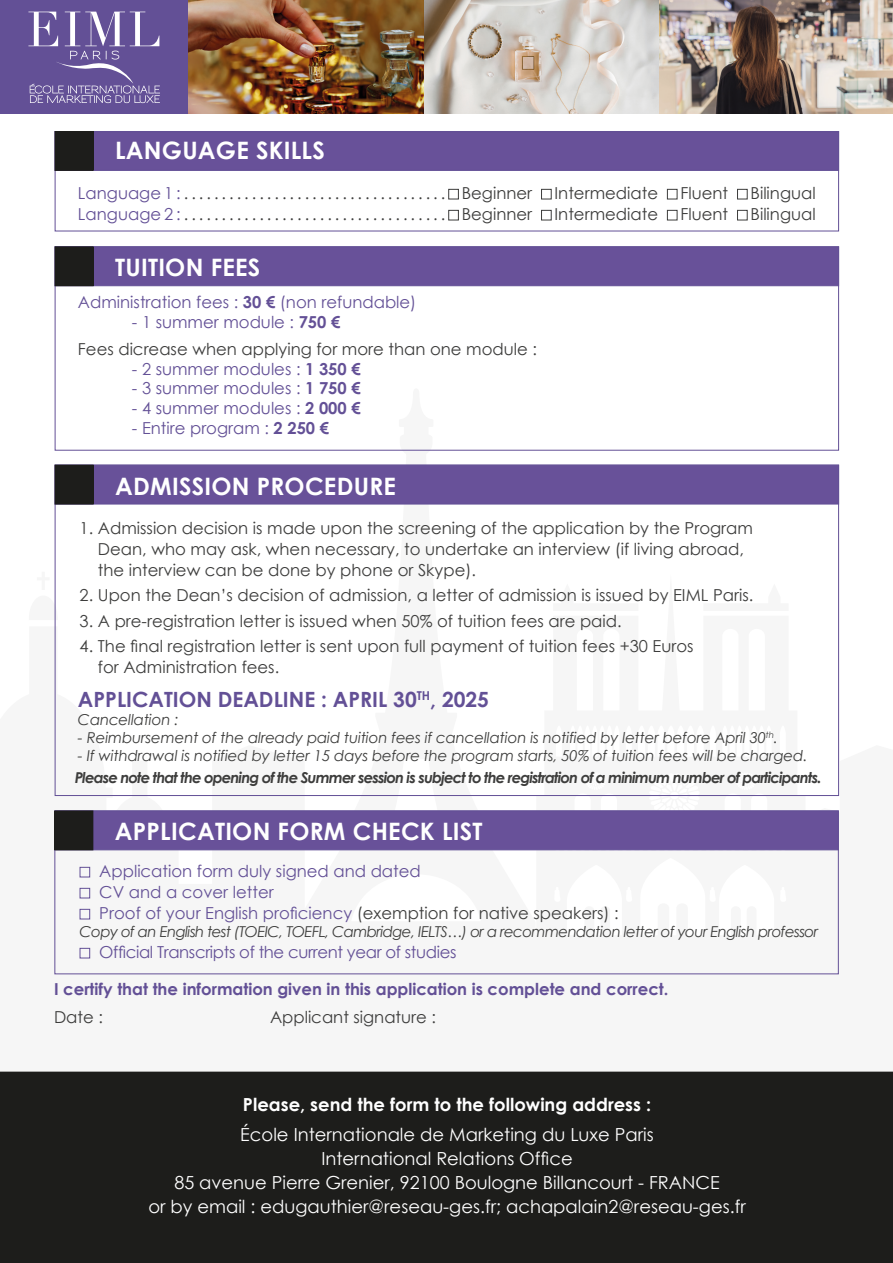
<style>
.page{position:relative;width:893px;height:1263px;background:#fff}
.page>*{position:absolute;margin:0;border:0;box-sizing:border-box;transform-origin:0 0}
.t1{font:700 24px "Century Gothic";letter-spacing:.01em;color:#fff}
.t2{font:700 21px "Century Gothic";color:#635096}
.t3{font:18px/24px "Century Gothic";color:#fff;text-align:center}
.t4{font:700 18px "Century Gothic";color:#fff}
.t5{font:16.5px/21px "Century Gothic";color:#3d3d3c}
.t6{font:16.5px/21px "Century Gothic";color:#635096}
.t7{font:700 16.5px "Century Gothic";color:#635096}
.t8{font:16.5px "Century Gothic";letter-spacing:-.02em;color:#635096}
.t9{font:italic 15px "Century Gothic";letter-spacing:-.01em;color:#3d3d3c}
.t10{font:italic 700 15px "Century Gothic";letter-spacing:-.06em;color:#3d3d3c}
.t11{font:italic 15px "Century Gothic";letter-spacing:-.04em;color:#3d3d3c}
.t12{font:italic 15px "Century Gothic";letter-spacing:-.01em;color:#3d3d3c}
.s1{color:#635096}
.s2{font-weight:700}
.s3{font-weight:700;color:#635096}
.s4{font-style:inherit}
.s5{color:#3d3d3c}
</style>
<div class="page">
<svg style="left:54px;top:388px;width:786px;height:587px"></svg>
<div style="left:0;top:1071px;width:893px;height:192px;background:#1d1d1b"></div>
<div style="left:55px;top:131px;width:784px;height:40px;background:#685199"></div>
<div style="left:54px;top:810px;width:785px;height:40px;background:#685199;border:1px solid #635096"></div>
<div style="left:55px;top:246px;width:784px;height:40px;background:#685199;border:1px solid #635096"></div>
<div style="left:55px;top:465px;width:784px;height:39px;background:#685199"></div>
<div style="left:448px;top:189px;width:11px;height:10px;border:1px solid #3d3d3c"></div>
<div style="left:541px;top:189px;width:11px;height:10px;border:1px solid #3d3d3c"></div>
<div style="left:667px;top:189px;width:10px;height:10px;border:1px solid #3d3d3c"></div>
<div style="left:737px;top:189px;width:11px;height:10px;border:1px solid #3d3d3c"></div>
<div style="left:448px;top:210px;width:11px;height:10px;border:1px solid #3d3d3c"></div>
<div style="left:541px;top:210px;width:11px;height:10px;border:1px solid #3d3d3c"></div>
<div style="left:667px;top:210px;width:10px;height:10px;border:1px solid #3d3d3c"></div>
<div style="left:737px;top:210px;width:11px;height:10px;border:1px solid #3d3d3c"></div>
<div style="left:80px;top:867px;width:10px;height:10px;border:1px solid #635096"></div>
<div style="left:80px;top:888px;width:10px;height:10px;border:1px solid #635096"></div>
<div style="left:80px;top:909px;width:10px;height:10px;border:1px solid #635096"></div>
<div style="left:80px;top:948px;width:10px;height:10px;border:1px solid #635096"></div>
<div style="left:55px;top:131px;width:784px;height:100px;border:1px solid #635096"></div>
<div style="left:55px;top:131px;width:38px;height:39px;background:#1d1d1b"></div>
<div style="left:55px;top:131px;width:38px;height:40px;border:1px solid #1d1d1b"></div>
<div style="left:55px;top:811px;width:38px;height:39px;background:#1d1d1b"></div>
<div style="left:54px;top:810px;width:39px;height:40px;border:1px solid #1d1d1b"></div>
<div style="left:55px;top:247px;width:38px;height:39px;background:#1d1d1b"></div>
<div style="left:55px;top:246px;width:38px;height:40px;border:1px solid #1d1d1b"></div>
<div style="left:55px;top:465px;width:38px;height:39px;background:#1d1d1b"></div>
<div style="left:0;top:0;width:188px;height:114px;background:#635096"></div>
<svg style="left:28px;top:12px;width:132px;height:91px"></svg>
<img style="left:189px;top:0;width:704px;height:114px">
<h1 class="t1" style="left:115px;top:132px;width:211px">LANGUAGE SKILLS</h1>
<p class="t5" style="left:78px;top:183px;width:456px"><span class="s1">Language 1 :</span> . . . . . . . . . . . . . . . . . . . . . . . . . . . . . . . . . . . Beginner</p>
<p class="t5" style="left:555px;top:183px;width:105px">Intermediate</p>
<p class="t5" style="left:680px;top:183px;width:49px">Fluent</p>
<p class="t5" style="left:751px;top:183px;width:67px">Bilingual</p>
<p class="t5" style="left:78px;top:204px;width:456px"><span class="s1">Language 2 :</span> . . . . . . . . . . . . . . . . . . . . . . . . . . . . . . . . . . . Beginner</p>
<p class="t5" style="left:555px;top:204px;width:105px">Intermediate</p>
<p class="t5" style="left:680px;top:204px;width:49px">Fluent</p>
<p class="t5" style="left:751px;top:204px;width:67px">Bilingual</p>
<h1 class="t1" style="left:115px;top:249px;width:147px">TUITION FEES</h1>
<p class="t6" style="left:78px;top:291px;width:340px">Administration fees : <span class="s2">30 €</span> (non refundable)</p>
<p class="t5" style="left:78px;top:308px;width:461px;line-height:27px;text-indent:54px"><span class="s1">- 1 summer module :</span> <span class="s3">750 €<br></span>Fees dicrease when applying for more than one module :</p>
<p class="t6" style="left:132px;top:358px;width:230px">- 2 summer modules : <span class="s2">1 350 €</span></p>
<p class="t6" style="left:132px;top:378px;width:230px">- 3 summer modules : <span class="s2">1 750 €</span></p>
<p class="t6" style="left:132px;top:397px;width:230px">- 4 summer modules : <span class="s2">2 000 €</span></p>
<p class="t6" style="left:132px;top:417px;width:199px">- Entire program : <span class="s2">2 250 €</span></p>
<h1 class="t1" style="left:115px;top:468px;width:282px">ADMISSION PROCEDURE</h1>
<p class="t5" style="left:98px;top:517px;width:657px;text-indent:-18px">1. Admission decision is made upon the screening of the application by the Program<br>Dean, who may ask, when necessary, to undertake an interview (if living abroad, the interview can be done by phone or Skype).</p>
<p class="t5" style="left:80px;top:585px;width:675px">2. Upon the Dean’s decision of admission, a letter of admission is issued by EIML Paris.</p>
<p class="t5" style="left:80px;top:610px;width:544px">3. A pre-registration letter is issued when 50% of tuition fees are paid.</p>
<p class="t5" style="left:98px;top:635px;width:597px;text-indent:-18px">4. The final registration letter is sent upon full payment of tuition fees +30 Euros for Administration fees.</p>
<p class="t2" style="left:78px;top:684px;width:413px">APPLICATION DEADLINE : APRIL 30<sup>TH</sup>, 202<span class="s4">5</span></p>
<p class="t12" style="left:78px;top:709px;width:102px">Cancellation :</p>
<p class="t9" style="left:78px;top:727px;width:702px">- Reimbursement of the already paid tuition fees if cancellation is notified by letter before April 30<sup>th</sup><span class="s4">.</span></p>
<p class="t9" style="left:78px;top:745px;width:731px">- If withdrawal is notified by letter 15 days before the program starts, 50% of tuition fees will be charged.</p>
<p class="t10" style="left:75px;top:766px;width:748px">Please note that the opening of the Summer session is subject to the registration of a minimum number of participants.</p>
<h1 class="t1" style="left:115px;top:813px;width:369px">APPLICATION FORM CHECK LIST</h1>
<p class="t6" style="left:99px;top:861px;width:521px">Application form duly signed and dated<br>CV and a cover letter<br>Proof of your English proficiency <span class="s5">(exemption for native speakers) :</span></p>
<p class="t11" style="left:80px;top:921px;width:740px">Copy of an English test (TOEIC, TOEFL, Cambridge, IELTS…) or a recommendation letter of your English professor</p>
<p class="t8" style="left:99px;top:941px;width:359px">Official Transcripts of the current year of studies</p>
<p class="t7" style="left:54px;top:976px;width:616px">I certify that the information given in this application is complete and correct.</p>
<p class="t5" style="left:54px;top:1006px;width:51px">Date :</p>
<p class="t5" style="left:270px;top:1006px;width:168px">Applicant signature :</p>
<p class="t4" style="left:243px;top:1091px;width:410px">Please, send the form to the following address :</p>
<p class="t3" style="left:148px;top:1122px;width:599px">École Internationale de Marketing du Luxe Paris<br>International Relations Office<br>85 avenue Pierre Grenier, 92100 Boulogne Billancourt - FRANCE<br>or by email : edugauthier@reseau-ges.fr; achapalain2@reseau-ges.fr</p>
</div>
